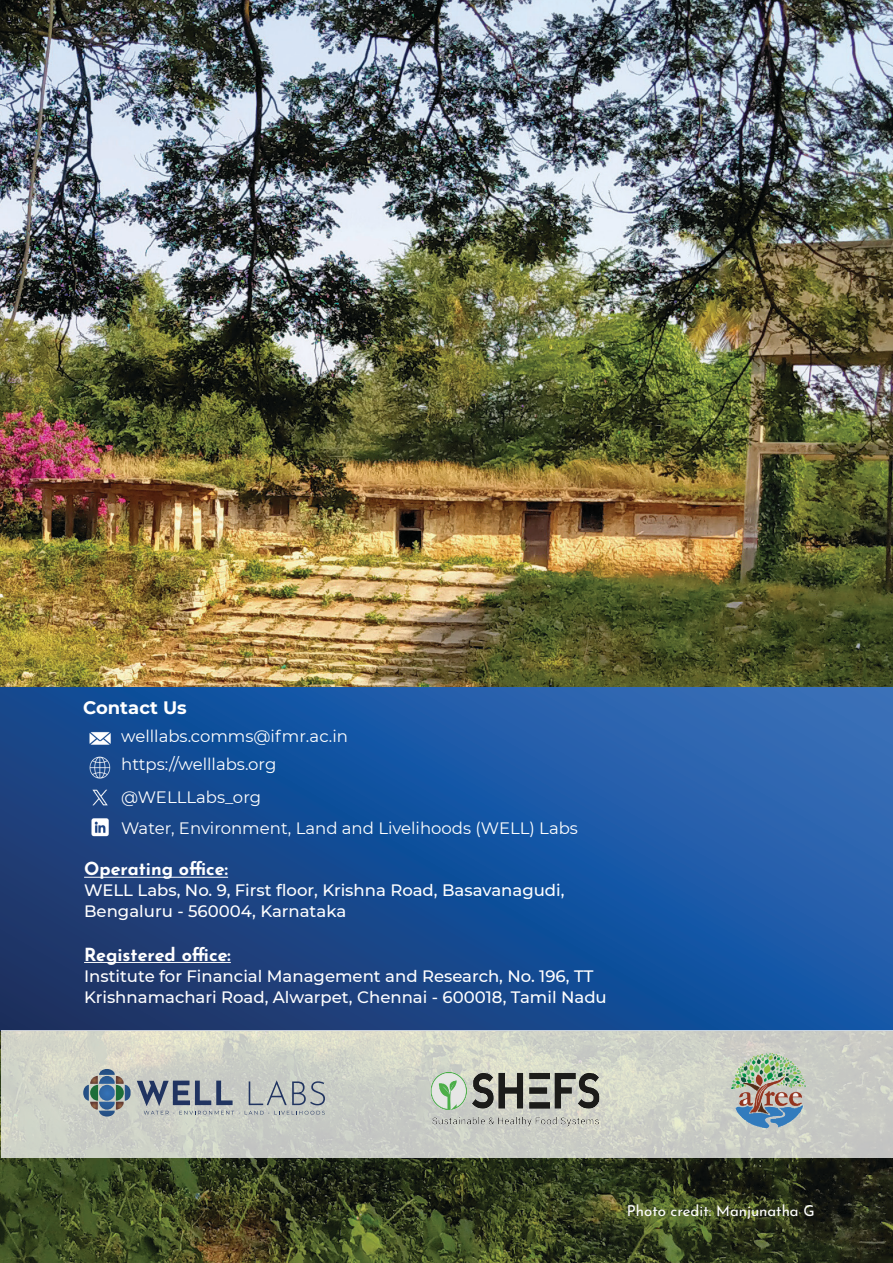
<style>
.page{position:relative;width:893px;height:1263px;background:#fff}
.page>*{position:absolute;margin:0;border:0;box-sizing:border-box;transform-origin:0 0}
.t1{font:700 18px "Josefin Sans";color:#fff}
.t2{font:700 18px "Montserrat";color:#fff}
.t3{font:500 16.5px "Montserrat";color:#fff}
.t4{font:16.5px "Montserrat";color:#fff}
.t5{font:15px "Josefin Sans";color:#fff}
</style>
<div class="page">
<img style="left:0;top:0;width:893px;height:1263px">
<svg style="left:0;top:687px;width:893px;height:343px"></svg>
<svg style="left:1px;top:1030px;width:892px;height:128px;fill:#ccd0c6"></svg>
<img style="left:86px;top:728px;width:28px;height:22px">
<img style="left:84px;top:751px;width:32px;height:91px">
<hr style="left:84px;top:877px;width:144px;height:1px;background:#fff">
<hr style="left:84px;top:962px;width:147px;height:1px;background:#fff">
<svg style="left:83px;top:1069px;width:48px;height:47px"></svg>
<svg style="left:137px;top:1080px;width:188px;height:34px"></svg>
<img style="left:412px;top:1054px;width:205px;height:90px">
<img style="left:705px;top:1043px;width:113px;height:99px">
<p class="t2" style="left:83px;top:695px;width:105px">Contact Us</p>
<p class="t4" style="left:121px;top:725px;width:228px">welllabs.comms@ifmr.ac.in</p>
<p class="t4" style="left:121px;top:753px;width:157px">https://welllabs.org</p>
<p class="t4" style="left:121px;top:786px;width:141px">@WELLLabs_org</p>
<p class="t4" style="left:121px;top:817px;width:458px">Water, Environment, Land and Livelihoods (WELL) Labs</p>
<p class="t1" style="left:84px;top:856px;width:145px">Operating office:</p>
<p class="t3" style="left:84px;top:879px;width:482px">WELL Labs, No. 9, First floor, Krishna Road, Basavanagudi,</p>
<p class="t3" style="left:84px;top:900px;width:264px">Bengaluru - 560004, Karnataka</p>
<p class="t1" style="left:84px;top:941px;width:148px">Registered office:</p>
<p class="t3" style="left:84px;top:964px;width:511px">Institute for Financial Management and Research, No. 196, TT</p>
<p class="t3" style="left:84px;top:985px;width:524px">Krishnamachari Road, Alwarpet, Chennai - 600018, Tamil Nadu</p>
<p class="t5" style="left:627px;top:1199px;width:189px">Photo credit: Manjunatha G</p>
</div>
